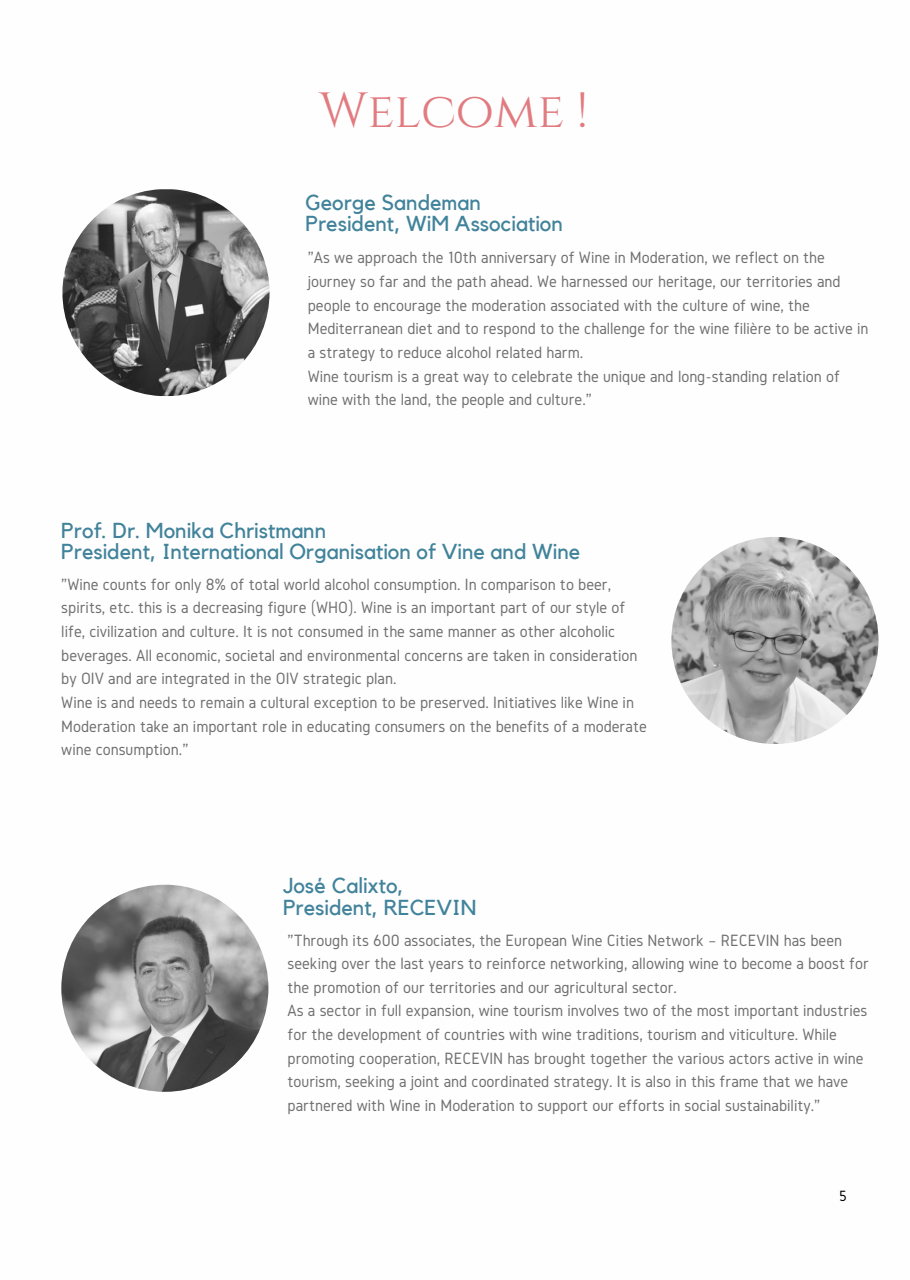
<style>
.page{position:relative;width:910px;height:1280px;background:#fff}
.page>*{position:absolute;margin:0;border:0;box-sizing:border-box;transform-origin:0 0}
.t1{font:49.35px "Cinzel";color:#e17b80}
.t2{font:21.6px/21.5px "Kollektif";color:#41839b}
.t3{font:16.95px/23.7px "Gidole";color:#6f6f6f}
.t4{font:15.45px "Gidole";color:#000}
</style>
<div class="page">
<img style="left:62px;top:189px;width:208px;height:207px;border-radius:100px">
<img style="left:671px;top:537px;width:207px;height:207px;border-radius:50%">
<img style="left:61px;top:885px;width:207px;height:207px;border-radius:50%">
<h1 class="t1" style="left:319px;top:79px;width:270px">Welcome !</h1>
<p class="t2" style="left:306px;top:193px;width:259px">George Sandeman<br>President, WiM Association</p>
<p class="t3" style="left:308px;top:246px;width:562px">"As we approach the 10th anniversary of Wine in Moderation, we reflect on the journey so far and the path ahead. We harnessed our heritage, our territories and people to encourage the moderation associated with the culture of wine, the Mediterranean diet and to respond to the challenge for the wine filière to be active in a strategy to reduce alcohol related harm.<br>Wine tourism is a great way to celebrate the unique and long-standing relation of wine with the land, the people and culture."</p>
<p class="t2" style="left:61px;top:520px;width:520px">Prof. Dr. Monika Christmann<br>President, International Organisation of Vine and Wine</p>
<p class="t3" style="left:61px;top:572px;width:587px">"Wine counts for only 8% of total world alcohol consumption. In comparison to beer, spirits, etc. this is a decreasing figure (WHO). Wine is an important part of our style of life, civilization and culture. It is not consumed in the same manner as other alcoholic beverages. All economic, societal and environmental concerns are taken in consideration by OIV and are integrated in the OIV strategic plan.<br>Wine is and needs to remain a cultural exception to be preserved. Initiatives like Wine in Moderation take an important role in educating consumers on the benefits of a moderate wine consumption."</p>
<p class="t2" style="left:283px;top:876px;width:195px">José Calixto,<br>President, RECEVIN</p>
<p class="t3" style="left:288px;top:928px;width:583px">"Through its 600 associates, the European Wine Cities Network – RECEVIN has been seeking over the last years to reinforce networking, allowing wine to become a boost for the promotion of our territories and our agricultural sector.<br>As a sector in full expansion, wine tourism involves two of the most important industries for the development of countries with wine traditions, tourism and viticulture. While promoting cooperation, RECEVIN has brought together the various actors active in wine tourism, seeking a joint and coordinated strategy. It is also in this frame that we have partnered with Wine in Moderation to support our efforts in social sustainability."</p>
<p class="t4" style="left:839px;top:1187px;width:9px">5</p>
</div>
